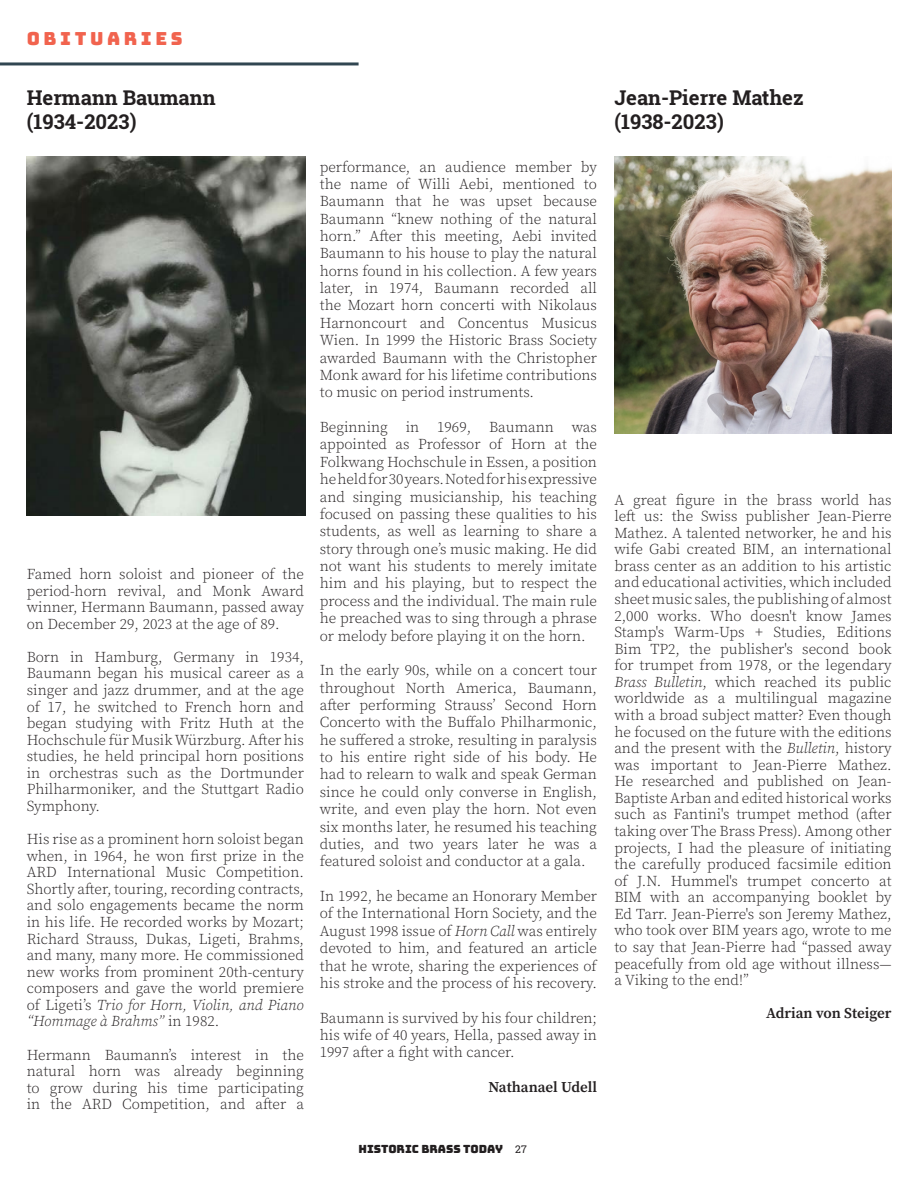
<style>
.page{position:relative;width:918px;height:1188px;background:#fff}
.page>*{position:absolute;margin:0;border:0;box-sizing:border-box;transform-origin:0 0}
.Pull_Quote_-_Under_Dotted_Line__Align_Ri{font:700 20.25px "Roboto Slab";color:#231f20}
.Section_Header_-_Right_Align{font:18px "Bungee";letter-spacing:.2em;color:#f1634e}
.Pull_Quote_-_Under_Dotted_Line__Align_Ri-2{font:300 15px/16.5px "Source Serif Pro";color:#231f20;text-align:justify}
.Pull_Quote_-_Under_Dotted_Line__Align_Ri-3{font:600 15px "Source Serif Pro";color:#231f20}
.t1{font:11.25px "Bungee";color:#231f20}
.s1{font-style:italic}
.s2{font-family:"Roboto Slab";font-size:10.5px}
</style>
<div class="page">
<img style="left:614px;top:156px;width:278px;height:277px">
<hr style="left:0;top:62px;width:359px;height:3px;background:#314651">
<img style="left:27px;top:156px;width:278px;height:359px">
<p class="Section_Header_-_Right_Align" style="left:27px;top:28px;width:157px">OBITUARIES</p>
<p class="Pull_Quote_-_Under_Dotted_Line__Align_Ri" style="left:27px;top:83px;width:190px">Hermann Baumann</p>
<p class="Pull_Quote_-_Under_Dotted_Line__Align_Ri" style="left:27px;top:108px;width:111px">(1934-2023)</p>
<p class="Pull_Quote_-_Under_Dotted_Line__Align_Ri-2" style="left:27px;top:566px;width:279px">Famed horn soloist and pioneer of the period-horn revival, and Monk Award winner, Hermann Baumann, passed away on December 29, 2023 at the age of 89.</p>
<p class="Pull_Quote_-_Under_Dotted_Line__Align_Ri-2" style="left:27px;top:649px;width:279px">Born in Hamburg, Germany in 1934, Baumann began his musical career as a singer and jazz drummer, and at the age of 17, he switched to French horn and began studying with Fritz Huth at the Hochschule für Musik Würzburg. After his studies, he held principal horn positions in orchestras such as the Dortmunder Philharmoniker, and the Stuttgart Radio Symphony.</p>
<p class="Pull_Quote_-_Under_Dotted_Line__Align_Ri-2" style="left:27px;top:831px;width:279px">His rise as a prominent horn soloist began when, in 1964, he won first prize in the ARD International Music Competition.<br>Shortly after, touring, recording contracts, and solo engagements became the norm in his life. He recorded works by Mozart; Richard Strauss, Dukas, Ligeti, Brahms, and many, many more. He commissioned new works from prominent 20th-century composers and gave the world premiere of Ligeti’s <span class="s1">Trio for Horn, Violin, and Piano “Hommage à Brahms”</span> in 1982.</p>
<p class="Pull_Quote_-_Under_Dotted_Line__Align_Ri-2" style="left:27px;top:1047px;width:279px">Hermann Baumann’s interest in the natural horn was already beginning to grow during his time participating in the ARD Competition, and after a</p>
<p class="Pull_Quote_-_Under_Dotted_Line__Align_Ri-2" style="left:320px;top:158px;width:279px;line-height:17.4px">performance, an audience member by the name of Willi Aebi, mentioned to Baumann that he was upset because Baumann “knew nothing of the natural horn.” After this meeting, Aebi invited Baumann to his house to play the natural horns found in his collection. A few years later, in 1974, Baumann recorded all the Mozart horn concerti with Nikolaus Harnoncourt and Concentus Musicus Wien. In 1999 the Historic Brass Society awarded Baumann with the Christopher Monk award for his lifetime contributions to music on period instruments.</p>
<p class="Pull_Quote_-_Under_Dotted_Line__Align_Ri-2" style="left:320px;top:419px;width:279px;line-height:17.4px">Beginning in 1969, Baumann was appointed as Professor of Horn at the Folkwang Hochschule in Essen, a position he held for 30 years. Noted for his expressive and singing musicianship, his teaching focused on passing these qualities to his students, as well as learning to share a story through one’s music making. He did not want his students to merely imitate him and his playing, but to respect the process and the individual. The main rule he preached was to sing through a phrase or melody before playing it on the horn.</p>
<p class="Pull_Quote_-_Under_Dotted_Line__Align_Ri-2" style="left:320px;top:662px;width:279px;line-height:17.4px">In the early 90s, while on a concert tour throughout North America, Baumann, after performing Strauss’ Second Horn Concerto with the Buffalo Philharmonic, he suffered a stroke, resulting in paralysis to his entire right side of his body. He had to relearn to walk and speak German since he could only converse in English, write, and even play the horn. Not even six months later, he resumed his teaching duties, and two years later he was a featured soloist and conductor at a gala.</p>
<p class="Pull_Quote_-_Under_Dotted_Line__Align_Ri-2" style="left:320px;top:888px;width:279px;line-height:17.4px">In 1992, he became an Honorary Member of the International Horn Society, and the August 1998 issue of <span class="s1">Horn Call</span> was entirely devoted to him, and featured an article that he wrote, sharing the experiences of his stroke and the process of his recovery.</p>
<p class="Pull_Quote_-_Under_Dotted_Line__Align_Ri-2" style="left:320px;top:1009px;width:279px;line-height:17.4px">Baumann is survived by his four children; his wife of 40 years, Hella, passed away in 1997 after a fight with cancer.</p>
<p class="Pull_Quote_-_Under_Dotted_Line__Align_Ri-3" style="left:488px;top:1077px;width:110px">Nathanael Udell</p>
<p class="t1" style="left:358px;top:1143px;width:170px">HISTORIC BRASS TODAY <span class="s2">27</span></p>
<p class="Pull_Quote_-_Under_Dotted_Line__Align_Ri" style="left:614px;top:83px;width:191px">Jean-Pierre Mathez</p>
<p class="Pull_Quote_-_Under_Dotted_Line__Align_Ri" style="left:614px;top:108px;width:111px">(1938-2023)</p>
<p class="Pull_Quote_-_Under_Dotted_Line__Align_Ri-2" style="left:614px;top:491px;width:279px">A great figure in the brass world has left us: the Swiss publisher Jean-Pierre Mathez. A talented networker, he and his wife Gabi created BIM, an international brass center as an addition to his artistic and educational activities, which included sheet music sales, the publishing of almost 2,000 works. Who doesn't know James Stamp's Warm-Ups + Studies, Editions Bim TP2, the publisher's second book for trumpet from 1978, or the legendary <span class="s1">Brass Bulletin</span>, which reached its public worldwide as a multilingual magazine with a broad subject matter? Even though he focused on the future with the editions and the present with the <span class="s1">Bulletin</span>, history was important to Jean-Pierre Mathez.<br>He researched and published on Jean-Baptiste Arban and edited historical works such as Fantini's trumpet method (after taking over The Brass Press). Among other projects, I had the pleasure of initiating the carefully produced facsimile edition of J.N. Hummel's trumpet concerto at BIM with an accompanying booklet by Ed Tarr. Jean-Pierre's son Jeremy Mathez, who took over BIM years ago, wrote to me to say that Jean-Pierre had “passed away peacefully from old age without illness— a Viking to the end!”</p>
<p class="Pull_Quote_-_Under_Dotted_Line__Align_Ri-3" style="left:766px;top:1003px;width:127px">Adrian von Steiger</p>
</div>
